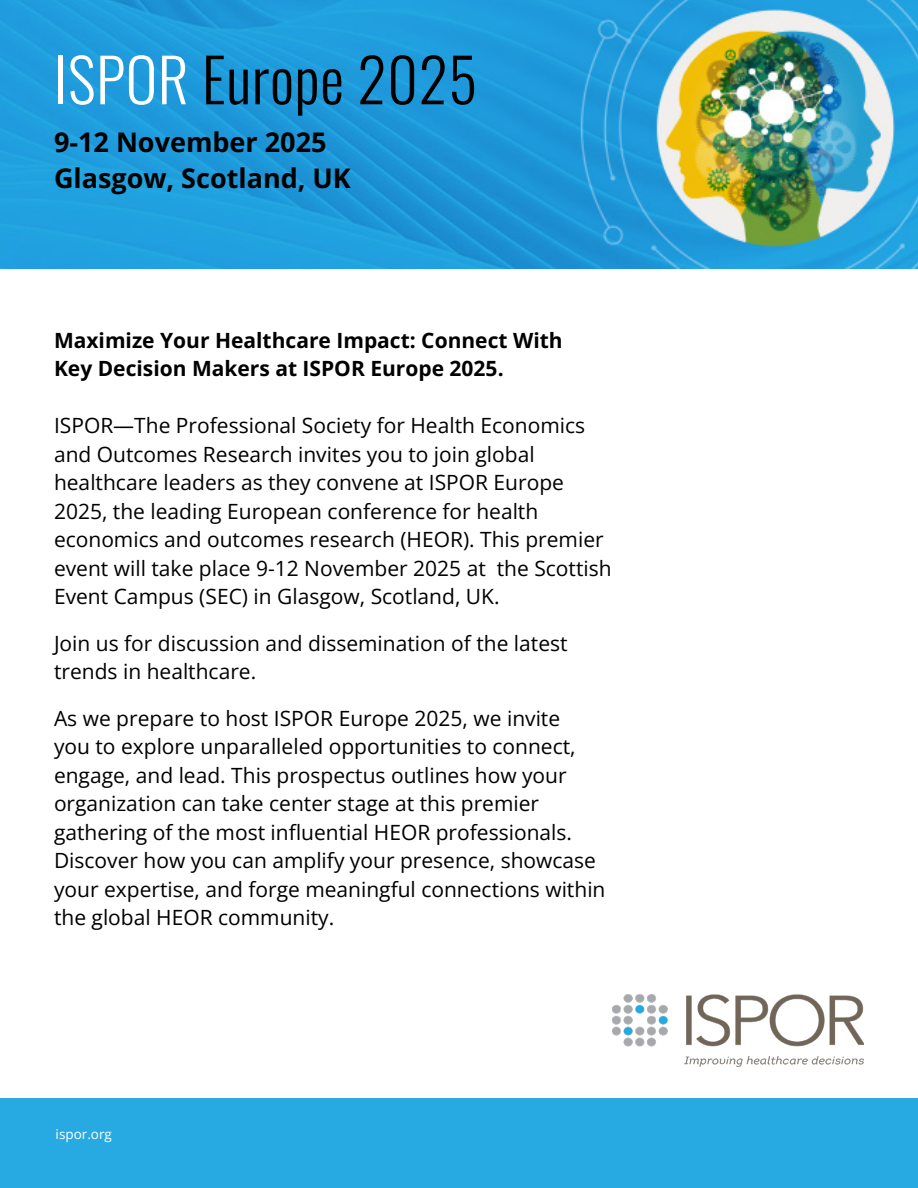
<style>
.page{position:relative;width:918px;height:1188px;background:#fff}
.page>*{position:absolute;margin:0;border:0;box-sizing:border-box;transform-origin:0 0}
.t1{font:300 60px "Oswald";letter-spacing:.01em;color:#000}
.t2{font:700 27px/36px "Open Sans";color:#000}
.t3{font:21px/28.5px "Open Sans";color:#000}
.t4{font:700 21px/28.5px "Open Sans";color:#000}
.t5{font:13.5px "Open Sans";color:#fff}
.s1{color:#fff}
</style>
<div class="page">
<div style="left:0;top:1099px;width:918px;height:89px;background:#27a9e1"></div>
<img style="left:612px;top:995px;width:252px;height:72px">
<img style="left:0;top:0;width:918px;height:268px">
<h1 class="t1" style="left:54px;top:26px;width:424px"><span class="s1">ISPOR</span> Europe 2025</h1>
<p class="t2" style="left:54px;top:124px;width:298px">9-12 November 2025<br>Glasgow, Scotland, UK</p>
<p class="t4" style="left:54px;top:326px;width:510px">Maximize Your Healthcare Impact: Connect With<br>Key Decision Makers at ISPOR Europe 2025.</p>
<p class="t3" style="left:54px;top:411px;width:559px">ISPOR—The Professional Society for Health Economics and Outcomes Research invites you to join global healthcare leaders as they convene at ISPOR Europe 2025, the leading European conference for health economics and outcomes research (HEOR). This premier event will take place 9-12 November 2025 at the Scottish Event Campus (SEC) in Glasgow, Scotland, UK.</p>
<p class="t3" style="left:54px;top:629px;width:515px">Join us for discussion and dissemination of the latest trends in healthcare.</p>
<p class="t3" style="left:54px;top:704px;width:553px">As we prepare to host ISPOR Europe 2025, we invite<br>you to explore unparalleled opportunities to connect, engage, and lead. This prospectus outlines how your organization can take center stage at this premier gathering of the most influential HEOR professionals.<br>Discover how you can amplify your presence, showcase your expertise, and forge meaningful connections within the global HEOR community.</p>
<p class="t5" style="left:56px;top:1124px;width:58px">ispor.org</p>
</div>
